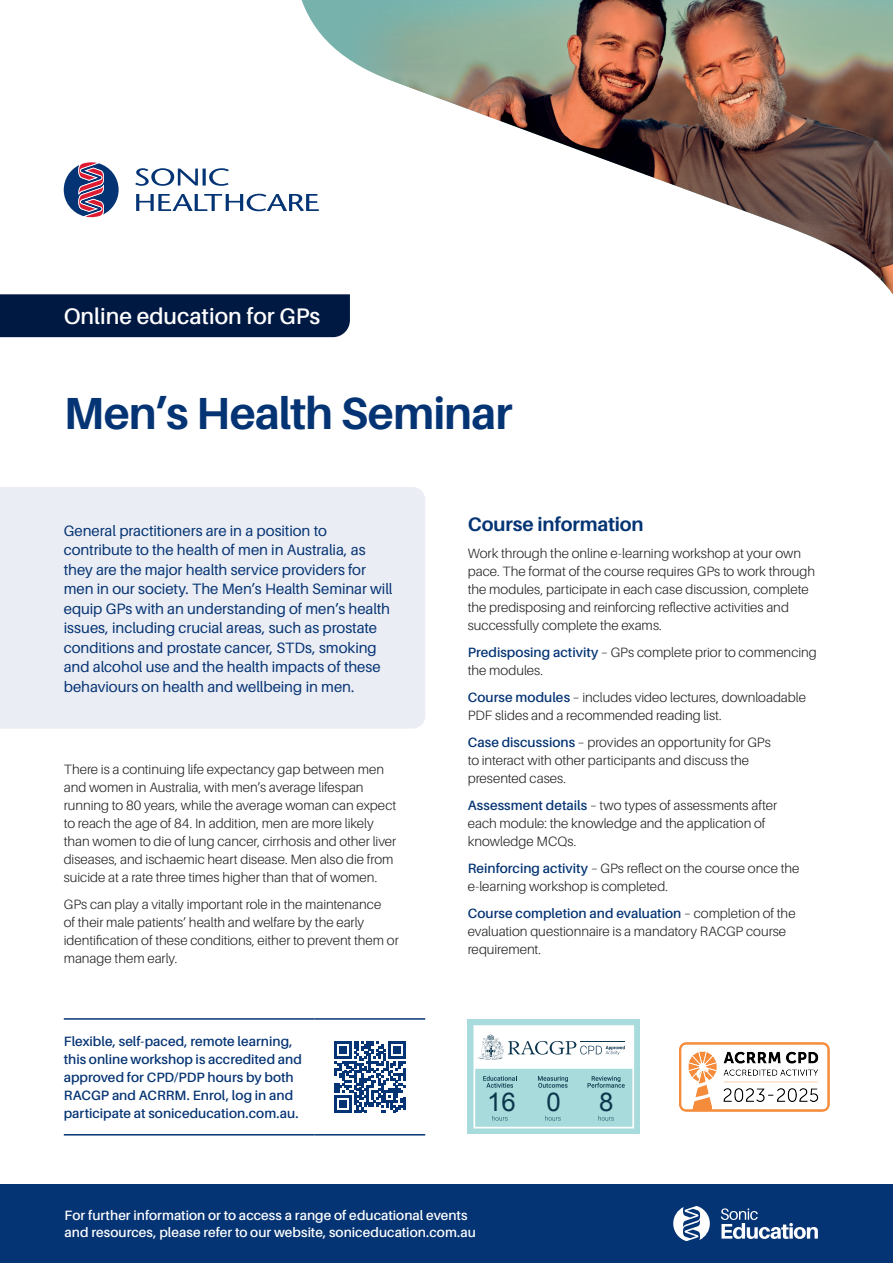
<style>
.page{position:relative;width:893px;height:1263px;background:#fff}
.page>*{position:absolute;margin:0;border:0;box-sizing:border-box;transform-origin:0 0}
.t1{font:700 45px "Aileron";letter-spacing:-.02em;color:#053474}
.t2{font:25.8px "Arial";color:#0b364c}
.t3{font:600 22.5px "Aileron";color:#fff}
.t4{font:700 19.5px "Aileron";letter-spacing:-.005em;color:#053474}
.t5{font:15px/19.5px "Aileron";letter-spacing:-.005em;color:#053474}
.t6{font:300 13.5px/18px "Aileron";color:#231f20}
.t7{font:600 13.5px/18px "Aileron";color:#053474}
.t8{font:600 13.5px/16.5px "Aileron";color:#fff}
.s1{font-weight:600;color:#053474}
</style>
<div class="page">
<div style="left:0;top:487px;width:425px;height:242px;background:#ebedf4"></div>
<div style="left:0;top:294px;width:350px;height:43px;background:#001942"></div>
<svg style="left:298px;top:0;width:595px;height:316px"></svg>
<img style="left:341px;top:0;width:552px;height:294px">
<div style="left:0;top:1184px;width:893px;height:79px;background:#053474"></div>
<hr style="left:64px;top:1018px;width:251px;height:2px;background:#053474">
<hr style="left:315px;top:1018px;width:110px;height:2px;background:#053474">
<hr style="left:64px;top:1134px;width:251px;height:1px;background:#053474">
<hr style="left:315px;top:1134px;width:110px;height:1px;background:#053474">
<svg style="left:335px;top:1041px;width:70px;height:71px"></svg>
<div style="left:468px;top:1019px;width:172px;height:115px;background:#a8dbdb"></div>
<svg style="left:473px;top:1025px;width:161px;height:103px"></svg>
<img style="left:679px;top:1042px;width:150px;height:69px">
<svg style="left:64px;top:162px;width:255px;height:55px"></svg>
<svg style="left:673px;top:1206px;width:145px;height:35px"></svg>
<h3 class="t3" style="left:64px;top:304px;width:258px">Online education for GPs</h3>
<h1 class="t1" style="left:64px;top:389px;width:450px">Men’s Health Seminar</h1>
<p class="t5" style="left:64px;top:521px;width:330px">General practitioners are in a position to contribute to the health of men in Australia, as they are the major health service providers for men in our society. The Men’s Health Seminar will equip GPs with an understanding of men’s health issues, including crucial areas, such as prostate conditions and prostate cancer, STDs, smoking and alcohol use and the health impacts of these behaviours on health and wellbeing in men.</p>
<p class="t6" style="left:64px;top:760px;width:334px">There is a continuing life expectancy gap between men and women in Australia, with men’s average lifespan running to 80 years, while the average woman can expect to reach the age of 84. In addition, men are more likely than women to die of lung cancer, cirrhosis and other liver diseases, and ischaemic heart disease. Men also die from suicide at a rate three times higher than that of women.</p>
<p class="t6" style="left:64px;top:895px;width:337px">GPs can play a vitally important role in the maintenance<br>of their male patients’ health and welfare by the early identification of these conditions, either to prevent them or manage them early.</p>
<p class="t7" style="left:64px;top:1032px;width:240px">Flexible, self-paced, remote learning, this online workshop is accredited and approved for CPD/PDP hours by both RACGP and ACRRM. Enrol, log in and participate at soniceducation.com.au.</p>
<h3 class="t4" style="left:468px;top:513px;width:177px">Course information</h3>
<p class="t6" style="left:468px;top:544px;width:349px">Work through the online e-learning workshop at your own pace. The format of the course requires GPs to work through the modules, participate in each case discussion, complete the predisposing and reinforcing reflective activities and successfully complete the exams.</p>
<p class="t6" style="left:468px;top:643px;width:351px"><span class="s1">Predisposing activity</span> – GPs complete prior to commencing the modules.</p>
<p class="t6" style="left:468px;top:688px;width:340px"><span class="s1">Course modules</span> – includes video lectures, downloadable<br>PDF slides and a recommended reading list.</p>
<p class="t6" style="left:468px;top:733px;width:305px"><span class="s1">Case discussions</span> – provides an opportunity for GPs to interact with other participants and discuss the presented cases.</p>
<p class="t6" style="left:468px;top:796px;width:311px"><span class="s1">Assessment details</span> – two types of assessments after each module: the knowledge and the application of knowledge MCQs.</p>
<p class="t6" style="left:468px;top:859px;width:333px"><span class="s1">Reinforcing activity</span> – GPs reflect on the course once the e-learning workshop is completed.</p>
<p class="t6" style="left:468px;top:904px;width:329px"><span class="s1">Course completion and evaluation</span> – completion of the evaluation questionnaire is a mandatory RACGP course requirement.</p>
<h2 class="t2" style="left:487px;top:1084px;width:75px">16 0</h2>
<h2 class="t2" style="left:599px;top:1084px;width:16px">8</h2>
<p class="t8" style="left:65px;top:1208px;width:413px">For further information or to access a range of educational events and resources, please refer to our website, soniceducation.com.au</p>
</div>
